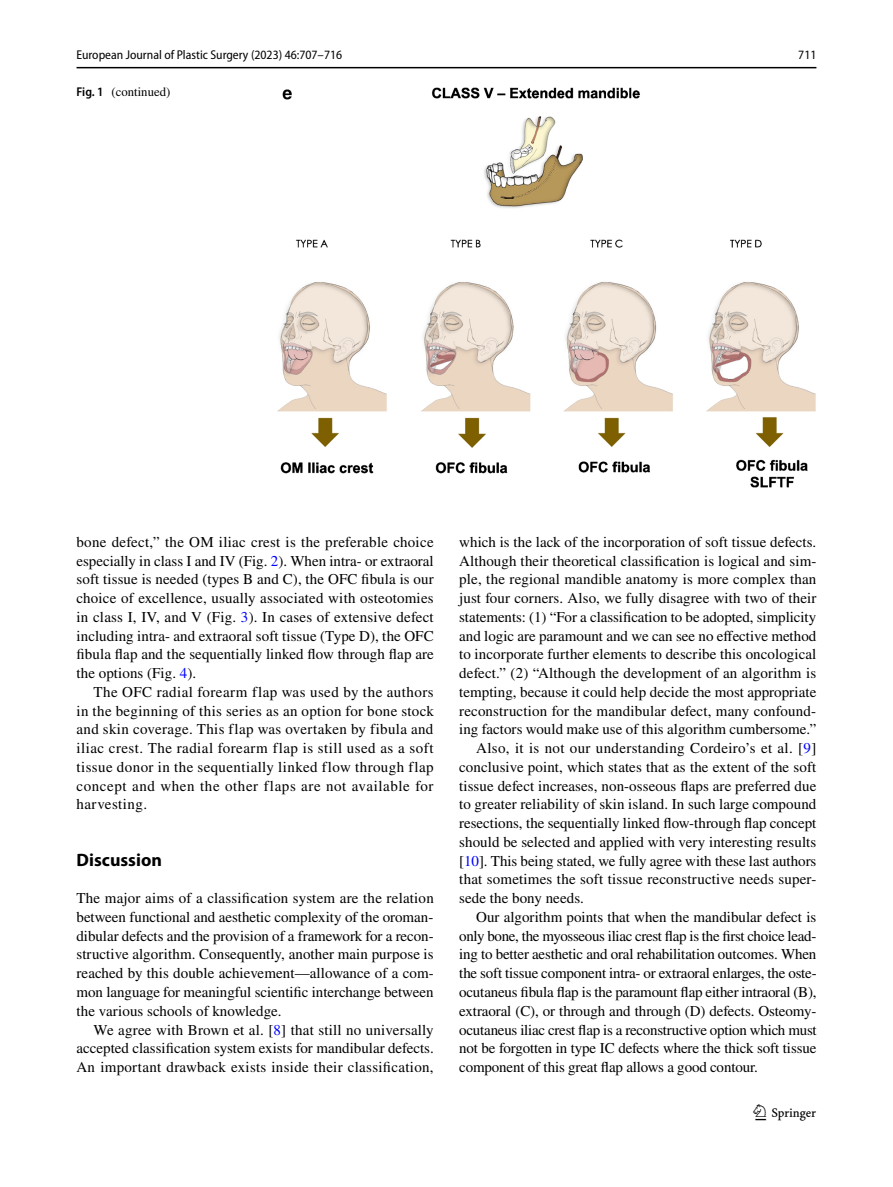
<style>
.page{position:relative;width:893px;height:1187px;background:#fff}
.page>*{position:absolute;margin:0;border:0;box-sizing:border-box;transform-origin:0 0}
.t1{font:22.5px "Springnew Regular 3";color:#000}
.t2{font:700 18px "Myriad Pro";color:#000}
.t3{font:15px/18.8px "STIX";letter-spacing:.005em;color:#000;text-align:justify}
.t4{font:15px "STIX";letter-spacing:-.015em;color:#000}
.t5{font:15px "STIX";letter-spacing:-.02em;color:#000}
.t6{font:semi-condensed 12.75px "Myriad Pro";color:#000}
.t7{font:12.75px "STIX";color:#000}
.s1{font-family:"Myriad Pro";font-weight:600;font-stretch:semi-condensed}
.s2{color:#00f}
</style>
<div class="page">
<hr style="left:77px;top:67px;width:739px;height:1px;background:#000">
<img style="left:277px;top:87px;width:539px;height:401px">
<p class="t6" style="left:77px;top:48px;width:267px">European Journal of Plastic Surgery (2023) 46:707–716</p>
<p class="t6" style="left:798px;top:48px;width:20px">711</p>
<p class="t7" style="left:77px;top:83px;width:95px"><span class="s1">Fig. 1</span> (continued)</p>
<p class="t3" style="left:77px;top:533px;width:359px">bone defect,” the OM iliac crest is the preferable choice especially in class I and IV (Fig. <span class="s2">2</span>). When intra- or extraoral soft tissue is needed (types B and C), the OFC fibula is our choice of excellence, usually associated with osteotomies in class I, IV, and V (Fig. <span class="s2">3</span>). In cases of extensive defect including intra- and extraoral soft tissue (Type D), the OFC fibula flap and the sequentially linked flow through flap are the options (Fig. <span class="s2">4</span>).</p>
<p class="t3" style="left:77px;top:683px;width:359px;text-indent:17px">The OFC radial forearm flap was used by the authors in the beginning of this series as an option for bone stock and skin coverage. This flap was overtaken by fibula and iliac crest. The radial forearm flap is still used as a soft tissue donor in the sequentially linked flow through flap concept and when the other flaps are not available for harvesting.</p>
<p class="t2" style="left:77px;top:847px;width:87px">Discussion</p>
<p class="t3" style="left:77px;top:889px;width:359px">The major aims of a classification system are the relation between functional and aesthetic complexity of the oroman&shy;dibular defects and the provision of a framework for a recon&shy;structive algorithm. Consequently, another main purpose is reached by this double achievement—allowance of a com&shy;mon language for meaningful scientific interchange between the various schools of knowledge.</p>
<p class="t3" style="left:77px;top:1021px;width:359px;text-indent:17px">We agree with Brown et al. [<span class="s2">8</span>] that still no universally accepted classification system exists for mandibular defects.<br>An important drawback exists inside their classification,</p>
<p class="t3" style="left:459px;top:533px;width:359px">which is the lack of the incorporation of soft tissue defects.</p>
<p class="t3" style="left:459px;top:552px;width:359px">Although their theoretical classification is logical and sim-</p>
<p class="t3" style="left:459px;top:571px;width:359px">ple, the regional mandible anatomy is more complex than</p>
<p class="t3" style="left:459px;top:589px;width:359px">just four corners. Also, we fully disagree with two of their</p>
<p class="t3" style="left:459px;top:608px;width:358px">statements: (1) “For a classification to be adopted, simplicity</p>
<p class="t3" style="left:459px;top:627px;width:359px">and logic are paramount and we can see no effective method</p>
<p class="t3" style="left:459px;top:646px;width:359px">to incorporate further elements to describe this oncological</p>
<p class="t3" style="left:459px;top:664px;width:358px">defect.” (2) “Although the development of an algorithm is</p>
<p class="t3" style="left:459px;top:683px;width:359px">tempting, because it could help decide the most appropriate</p>
<p class="t3" style="left:459px;top:702px;width:358px">reconstruction for the mandibular defect, many confound-</p>
<p class="t3" style="left:459px;top:721px;width:359px">ing factors would make use of this algorithm cumbersome.”</p>
<p class="t3" style="left:476px;top:739px;width:342px">Also, it is not our understanding Cordeiro’s et al. [<span class="s2">9</span>]</p>
<p class="t3" style="left:459px;top:758px;width:359px">conclusive point, which states that as the extent of the soft</p>
<p class="t3" style="left:459px;top:777px;width:359px">tissue defect increases, non-osseous flaps are preferred due</p>
<p class="t3" style="left:459px;top:796px;width:359px">to greater reliability of skin island. In such large compound</p>
<p class="t3" style="left:459px;top:814px;width:359px">resections, the sequentially linked flow-through flap concept</p>
<p class="t3" style="left:459px;top:833px;width:359px">should be selected and applied with very interesting results</p>
<p class="t3" style="left:459px;top:852px;width:359px">[<span class="s2">10</span>]. This being stated, we fully agree with these last authors</p>
<p class="t3" style="left:459px;top:871px;width:359px">that sometimes the soft tissue reconstructive needs super-</p>
<p class="t3" style="left:459px;top:889px;width:126px">sede the bony needs.</p>
<p class="t3" style="left:476px;top:908px;width:342px">Our algorithm points that when the mandibular defect is</p>
<p class="t5" style="left:459px;top:925px;width:359px">only bone, the myosseous iliac crest flap is the first choice lead-</p>
<p class="t3" style="left:459px;top:946px;width:359px">ing to better aesthetic and oral rehabilitation outcomes. When</p>
<p class="t4" style="left:459px;top:962px;width:359px">the soft tissue component intra- or extraoral enlarges, the oste-</p>
<p class="t4" style="left:459px;top:981px;width:359px">ocutaneus fibula flap is the paramount flap either intraoral (B),</p>
<p class="t3" style="left:459px;top:1002px;width:359px">extraoral (C), or through and through (D) defects. Osteomy-</p>
<p class="t4" style="left:459px;top:1019px;width:359px">ocutaneus iliac crest flap is a reconstructive option which must</p>
<p class="t3" style="left:459px;top:1039px;width:359px">not be forgotten in type IC defects where the thick soft tissue</p>
<p class="t3" style="left:459px;top:1058px;width:300px">component of this great flap allows a good contour.</p>
<h1 class="t1" style="left:755px;top:1104px;width:62px">1 3</h1>
</div>
